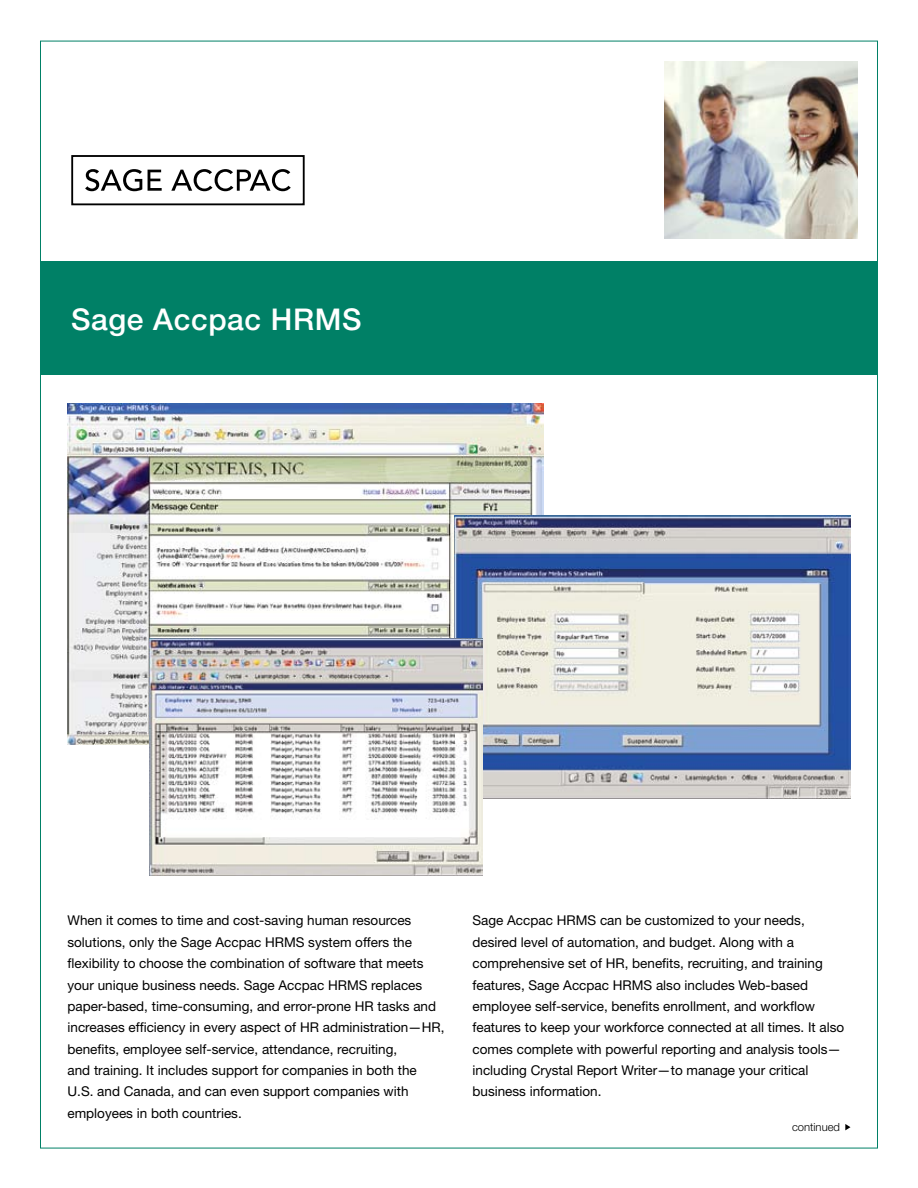
<style>
.page{position:relative;width:918px;height:1188px;background:#fff}
.page>*{position:absolute;margin:0;border:0;box-sizing:border-box;transform-origin:0 0}
.t1{font:500 30px "Helvetica Neue";letter-spacing:.02em;color:#fff}
.t2{font:13.5px/21.3px "Helvetica Neue";color:#000}
.t3{font:300 11.25px "Helvetica Neue";color:#000}
</style>
<div class="page">
<svg style="left:85px;top:169px;width:57px;height:22px"></svg>
<svg style="left:148px;top:170px;width:14px;height:21px"></svg>
<svg style="left:171px;top:169px;width:120px;height:22px"></svg>
<div style="left:71px;top:155px;width:234px;height:50px;border:2px solid #000"></div>
<div style="left:40px;top:262px;width:837px;height:113px;background:#008066"></div>
<div style="left:195px;top:939px;width:6px;height:7px;border:1px solid #fff;border-radius:50%"></div>
<img style="left:665px;top:61px;width:192px;height:177px">
<svg style="left:845px;top:1124px;width:5px;height:6px"></svg>
<img style="left:68px;top:404px;width:476px;height:341px">
<img style="left:454px;top:516px;width:396px;height:283px">
<img style="left:149px;top:638px;width:333px;height:238px">
<h1 class="t1" style="left:71px;top:302px;width:292px">Sage Accpac HRMS</h1>
<p class="t2" style="left:68px;top:910px;width:379px">When it comes to time and cost-saving human resources solutions, only the Sage Accpac HRMS system offers the flexibility to choose the combination of software that meets your unique business needs. Sage Accpac HRMS replaces paper-based, time-consuming, and error-prone HR tasks and increases efficiency in every aspect of HR administration—HR, benefits, employee self-service, attendance, recruiting,<br>and training. It includes support for companies in both the U.S. and Canada, and can even support companies with employees in both countries.</p>
<p class="t2" style="left:472px;top:910px;width:373px">Sage Accpac HRMS can be customized to your needs, desired level of automation, and budget. Along with a comprehensive set of HR, benefits, recruiting, and training features, Sage Accpac HRMS also includes Web-based employee self-service, benefits enrollment, and workflow features to keep your workforce connected at all times. It also comes complete with powerful reporting and analysis tools— including Crystal Report Writer—to manage your critical business information.</p>
<p class="t3" style="left:792px;top:1120px;width:49px">continued</p>
</div>
